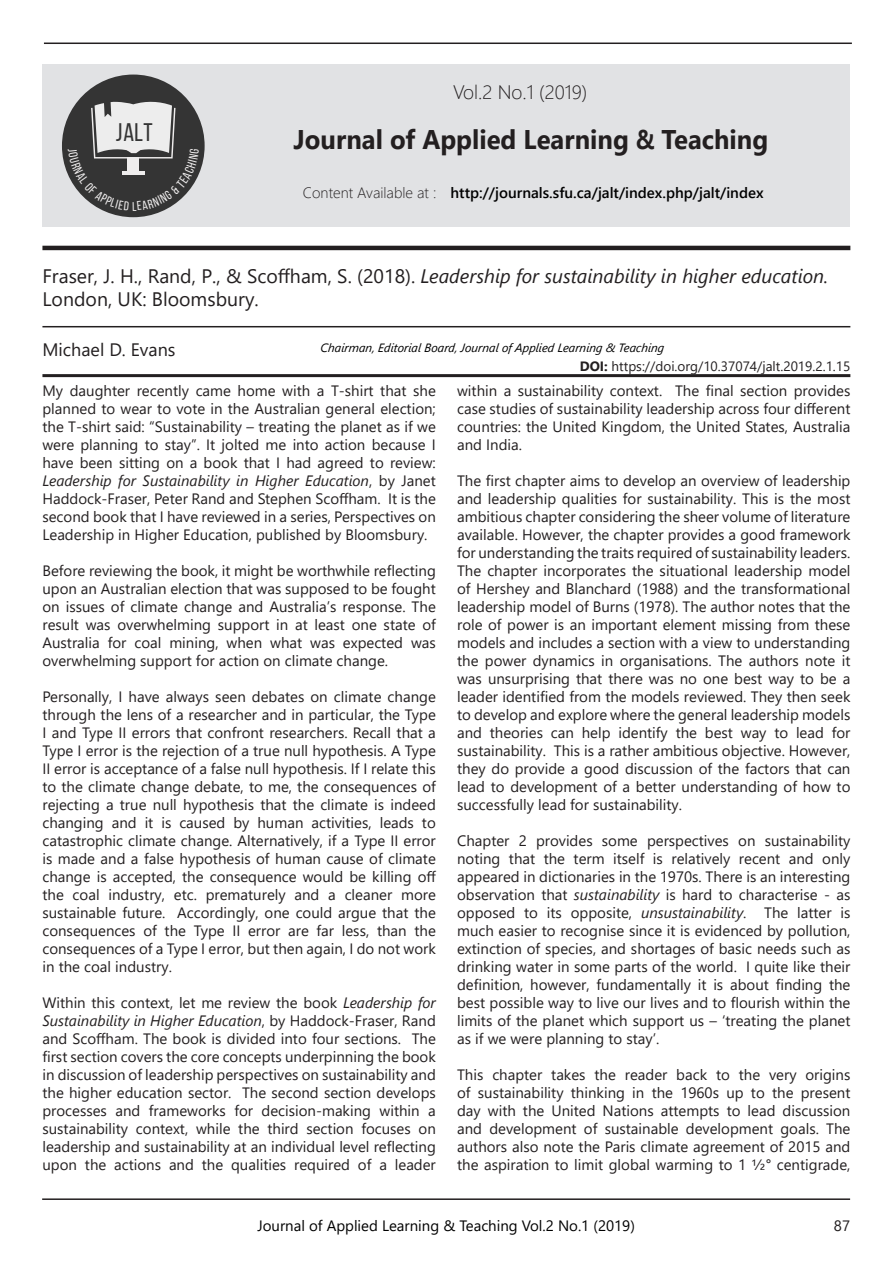
<style>
.page{position:relative;width:893px;height:1263px;background:#fff}
.page>*{position:absolute;margin:0;border:0;box-sizing:border-box;transform-origin:0 0}
.t1{font:700 27px "Segoe UI";color:#231f20;scale:.95 1}
.t2{font:25.5px "Bebas Neue";color:#343434}
.t3{font:19.5px/23.4px "Segoe UI";color:#231f20}
.t4{font:300 19.5px "Segoe UI";color:#231f20}
.t5{font:18px "Segoe UI";color:#231f20}
.t6{font:15px/18px "Segoe UI";color:#231f20;text-align:justify}
.t7{font:15px "Segoe UI";color:#000}
.t8{font:600 15px "Segoe UI";color:#000}
.t9{font:300 15px "Segoe UI";color:#231f20}
.t10{font:13.5px "Segoe UI";color:#231f20}
.t11{font:italic 12px "Segoe UI";color:#000}
.s1{font-style:italic}
.s2{font-weight:700}
</style>
<div class="page">
<hr style="left:42px;top:1198px;width:808px;height:2px;background:#231f20">
<hr style="left:42px;top:326px;width:808px;height:1px;background:#231f20">
<hr style="left:42px;top:374px;width:808px;height:3px;background:#231f20">
<hr style="left:42px;top:246px;width:808px;height:4px;background:#231f20">
<div style="left:43px;top:64px;width:807px;height:163px;background:#e1e2e4"></div>
<hr style="left:44px;top:43px;width:808px;height:1px;background:#231f20">
<div style="left:62px;top:75px;width:143px;height:142px;background:#343434;border-radius:50%"></div>
<svg style="left:68px;top:101px;width:131px;height:110px"></svg>
<p class="t2" style="left:116px;top:118px;width:38px">JALT</p>
<p class="t4" style="left:453px;top:74px;width:136px">Vol.2 No.1 (2019)</p>
<p class="t1" style="left:294px;top:114px;width:501px">Journal of Applied Learning &amp; Teaching</p>
<p class="t9" style="left:303px;top:179px;width:135px">Content Available at :</p>
<p class="t8" style="left:450px;top:179px;width:315px">http://journals.sfu.ca/jalt/index.php/jalt/index</p>
<p class="t3" style="left:42px;top:262px;width:787px">Fraser, J. H., Rand, P., &amp; Scoffham, S. (2018). <span class="s1">Leadership for sustainability in higher education.<br></span>London, UK: Bloomsbury.</p>
<p class="t5" style="left:42px;top:333px;width:135px">Michael D. Evans</p>
<p class="t11" style="left:320px;top:336px;width:345px">Chairman, Editorial Board, Journal of Applied Learning &amp; Teaching</p>
<p class="t6" style="left:42px;top:380px;width:395px">My daughter recently came home with a T-shirt that she planned to wear to vote in the Australian general election; the T-shirt said: “Sustainability – treating the planet as if we were planning to stay”. It jolted me into action because I have been sitting on a book that I had agreed to review:<br><span class="s1">Leadership for Sustainability in Higher Education</span>, by Janet Haddock-Fraser, Peter Rand and Stephen Scoffham. It is the second book that I have reviewed in a series, Perspectives on Leadership in Higher Education, published by Bloomsbury.</p>
<p class="t6" style="left:42px;top:560px;width:395px">Before reviewing the book, it might be worthwhile reflecting upon an Australian election that was supposed to be fought on issues of climate change and Australia’s response. The result was overwhelming support in at least one state of Australia for coal mining, when what was expected was overwhelming support for action on climate change.</p>
<p class="t6" style="left:42px;top:686px;width:395px">Personally, I have always seen debates on climate change through the lens of a researcher and in particular, the Type I and Type II errors that confront researchers. Recall that a Type I error is the rejection of a true null hypothesis. A Type II error is acceptance of a false null hypothesis. If I relate this to the climate change debate, to me, the consequences of rejecting a true null hypothesis that the climate is indeed changing and it is caused by human activities, leads to catastrophic climate change. Alternatively, if a Type II error is made and a false hypothesis of human cause of climate change is accepted, the consequence would be killing off the coal industry, etc. prematurely and a cleaner more sustainable future. Accordingly, one could argue that the consequences of the Type II error are far less, than the consequences of a Type I error, but then again, I do not work in the coal industry.</p>
<p class="t6" style="left:42px;top:992px;width:395px">Within this context, let me review the book <span class="s1">Leadership for Sustainability in Higher Education</span>, by Haddock-Fraser, Rand and Scoffham. The book is divided into four sections. The first section covers the core concepts underpinning the book in discussion of leadership perspectives on sustainability and the higher education sector. The second section develops processes and frameworks for decision-making within a sustainability context, while the third section focuses on leadership and sustainability at an individual level reflecting upon the actions and the qualities required of a leader</p>
<p class="t10" style="left:580px;top:353px;width:272px"><span class="s2">DOI:</span> https://doi.org/10.37074/jalt.2019.2.1.15</p>
<p class="t6" style="left:457px;top:380px;width:395px">within a sustainability context. The final section provides case studies of sustainability leadership across four different countries: the United Kingdom, the United States, Australia and India.</p>
<p class="t6" style="left:457px;top:470px;width:395px">The first chapter aims to develop an overview of leadership and leadership qualities for sustainability. This is the most ambitious chapter considering the sheer volume of literature available. However, the chapter provides a good framework for understanding the traits required of sustainability leaders.<br>The chapter incorporates the situational leadership model of Hershey and Blanchard (1988) and the transformational leadership model of Burns (1978). The author notes that the role of power is an important element missing from these models and includes a section with a view to understanding the power dynamics in organisations. The authors note it was unsurprising that there was no one best way to be a leader identified from the models reviewed. They then seek to develop and explore where the general leadership models and theories can help identify the best way to lead for sustainability. This is a rather ambitious objective. However, they do provide a good discussion of the factors that can lead to development of a better understanding of how to successfully lead for sustainability.</p>
<p class="t6" style="left:457px;top:830px;width:395px">Chapter 2 provides some perspectives on sustainability noting that the term itself is relatively recent and only appeared in dictionaries in the 1970s. There is an interesting observation that <span class="s1">sustainability</span> is hard to characterise - as opposed to its opposite, <span class="s1">unsustainability</span>. The latter is much easier to recognise since it is evidenced by pollution, extinction of species, and shortages of basic needs such as drinking water in some parts of the world. I quite like their definition, however, fundamentally it is about finding the best possible way to live our lives and to flourish within the limits of the planet which support us – ‘treating the planet as if we were planning to stay’.</p>
<p class="t6" style="left:457px;top:1064px;width:395px">This chapter takes the reader back to the very origins of sustainability thinking in the 1960s up to the present day with the United Nations attempts to lead discussion and development of sustainable development goals. The authors also note the Paris climate agreement of 2015 and the aspiration to limit global warming to 1 ½° centigrade,</p>
<p class="t7" style="left:257px;top:1211px;width:379px">Journal of Applied Learning &amp; Teaching Vol.2 No.1 (2019)</p>
<p class="t6" style="left:834px;top:1215px;width:18px">87</p>
</div>
